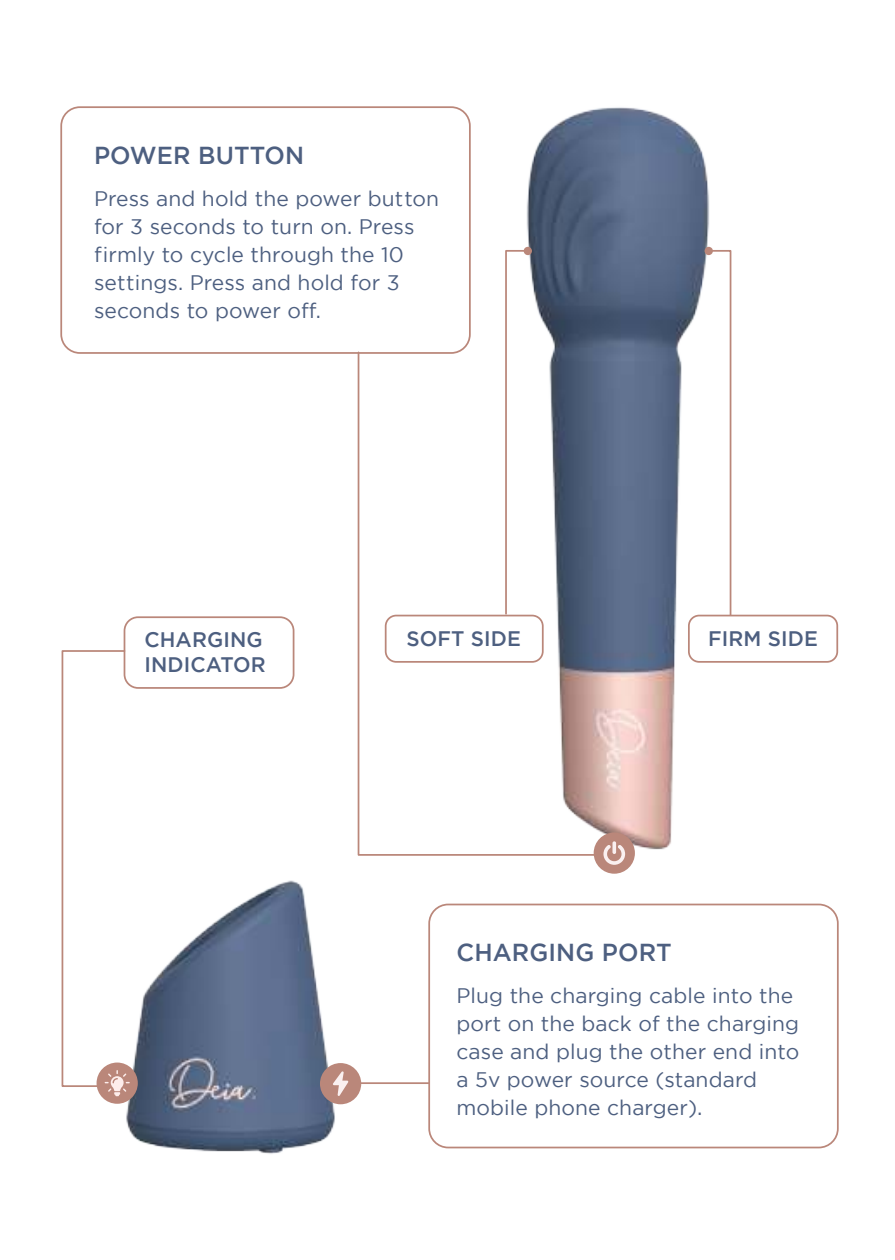
<style>
.page{position:relative;width:895px;height:1260px;background:#fff}
.page>*{position:absolute;margin:0;border:0;box-sizing:border-box;transform-origin:0 0}
.t1{font:500 24.5px "Gotham";letter-spacing:.005em;color:#4d5f80}
.t2{font:21px/28px "Gotham";letter-spacing:.005em;color:#4d5f80}
.t3{font:500 21px/25.2px "Gotham";letter-spacing:.005em;color:#4d5f80}
.s1{font-size:21.7px}
</style>
<div class="page">
<img style="left:126px;top:881px;width:215px;height:273px">
<svg style="left:357px;top:354px;width:236px;height:502px"></svg>
<div style="left:60px;top:106px;width:411px;height:248px;border:2px solid #ba877a;border-radius:19px"></div>
<div style="left:428px;top:904px;width:410px;height:244px;border:2px solid #ba877a;border-radius:19px"></div>
<div style="left:124px;top:616px;width:170px;height:73px;border:2px solid #ba877a;border-radius:14px"></div>
<div style="left:385px;top:615px;width:158px;height:48px;border:2px solid #ba877a;border-radius:11px"></div>
<div style="left:688px;top:615px;width:150px;height:48px;border:2px solid #ba877a;border-radius:10px"></div>
<hr style="left:358px;top:1082px;width:71px;height:2px;background:#ba877a">
<img style="left:510px;top:107px;width:201px;height:747px">
<div style="left:593px;top:832px;width:42px;height:42px;background:#ba877a;border-radius:50%"></div>
<svg style="left:603px;top:841px;width:22px;height:24px"></svg>
<div style="left:320px;top:1063px;width:41px;height:41px;background:#ba877a;border-radius:50%"></div>
<svg style="left:333px;top:1071px;width:15px;height:25px"></svg>
<div style="left:97px;top:1063px;width:41px;height:41px;background:#ba877a;border-radius:50%"></div>
<svg style="left:61px;top:649px;width:69px;height:447px"></svg>
<svg style="left:706px;top:250px;width:26px;height:367px"></svg>
<div style="left:704px;top:247px;width:9px;height:8px;background:#ba877a;border-radius:50%"></div>
<svg style="left:504px;top:249px;width:26px;height:367px"></svg>
<div style="left:523px;top:247px;width:9px;height:8px;background:#ba877a;border-radius:50%"></div>
<p class="t1" style="left:94px;top:141px;width:212px">POWER BUTTON</p>
<p class="t2" style="left:94px;top:185px;width:347px">Press and hold the power button for 3 seconds to turn on. Press<br>f irmly to cycle through the 10 settings. Press and hold for 3 seconds to power off.</p>
<p class="t3" style="left:144px;top:627px;width:123px">CHARGING<br>INDICATOR</p>
<p class="t3" style="left:406px;top:626px;width:116px">SOFT SIDE</p>
<p class="t3" style="left:708px;top:626px;width:111px">FIRM SIDE</p>
<p class="t1" style="left:456px;top:938px;width:217px">CHARGING PORT</p>
<p class="t2" style="left:456px;top:982px;width:344px">Plug the charging cable into the port on the back of the charging case and plug the other end into a 5v power source (standard mobile phone charger)<span class="s1">.</span></p>
</div>
